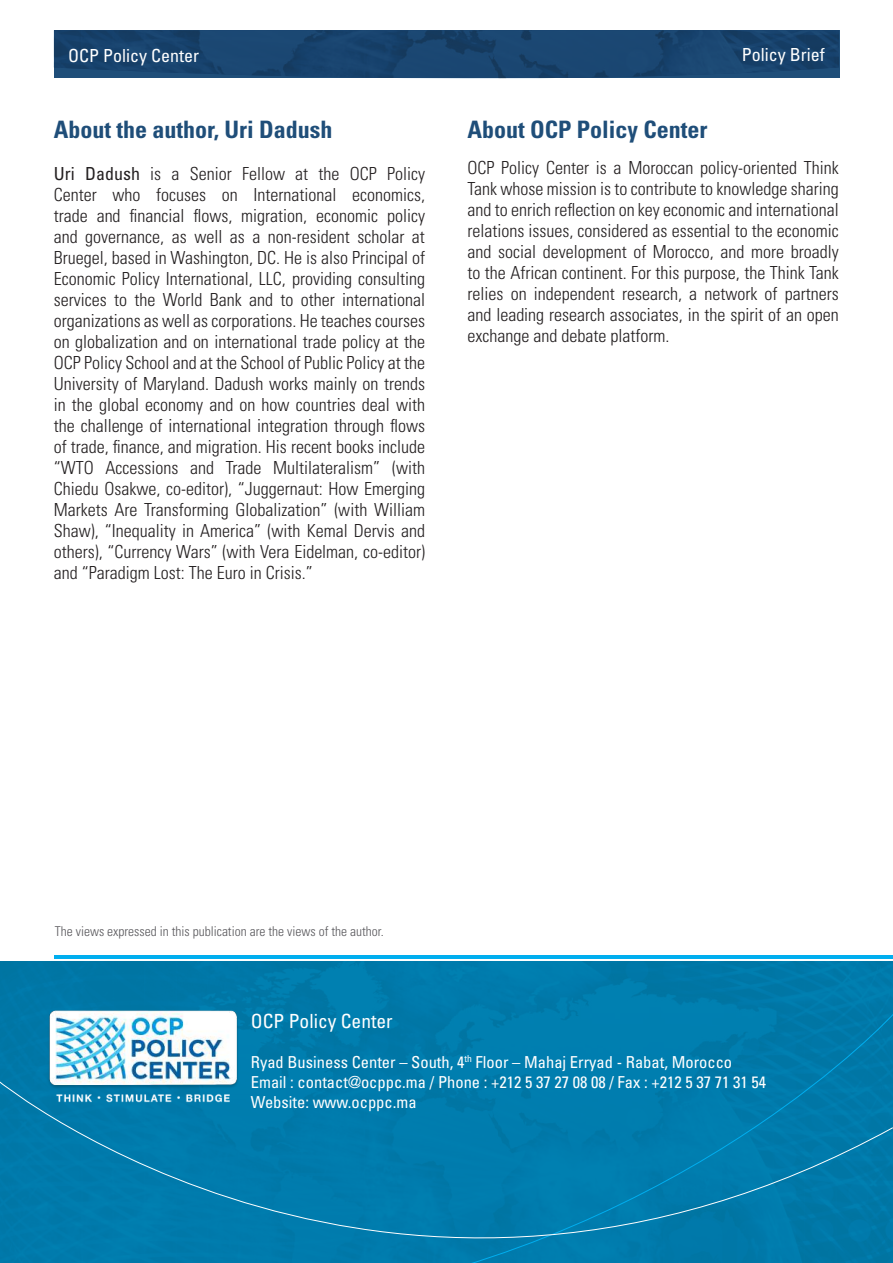
<style>
.page{position:relative;width:893px;height:1263px;background:#fff}
.page>*{position:absolute;margin:0;border:0;box-sizing:border-box;transform-origin:0 0}
.t1{font:700 condensed 24px "Univers LT Std";color:#1f4e79}
.t2{font:condensed 19.5px "Univers LT Std";color:#fff}
.t3{font:300 condensed 18px/21px "Univers LT Std";color:#231f20;text-align:justify}
.t4{font:condensed 18px "Univers LT Std";color:#fff}
.t5{font:condensed 16.5px/19.8px "Univers LT Std";color:#fff}
.t6{font:300 condensed 13.5px "Univers LT Std";color:#59585c}
.s1{font-weight:400}
</style>
<div class="page">
<img style="left:54px;top:30px;width:785px;height:49px">
<div style="left:292px;top:962px;width:601px;height:119px;background:#007aac"></div>
<hr style="left:54px;top:955px;width:839px;height:4px;background:#00aeef">
<svg style="left:333px;top:1014px;width:560px;height:67px;background:#007bac"></svg>
<div style="left:0;top:1081px;width:893px;height:182px;background:#007bad"></div>
<img style="left:0;top:962px;width:292px;height:188px">
<p class="t4" style="left:68px;top:44px;width:133px">OCP Policy Center</p>
<p class="t4" style="left:742px;top:43px;width:84px">Policy Brief</p>
<h1 class="t1" style="left:54px;top:114px;width:280px">About the author, Uri Dadush</h1>
<p class="t3" style="left:54px;top:163px;width:373px"><span class="s1">Uri Dadush</span> is a Senior Fellow at the OCP Policy Center who focuses on International economics, trade and financial flows, migration, economic policy and governance, as well as a non-resident scholar at Bruegel, based in Washington, DC. He is also Principal of Economic Policy International, LLC, providing consulting services to the World Bank and to other international organizations as well as corporations. He teaches courses on globalization and on international trade policy at the OCP Policy School and at the School of Public Policy at the University of Maryland. Dadush works mainly on trends in the global economy and on how countries deal with the challenge of international integration through flows of trade, finance, and migration. His recent books include “WTO Accessions and Trade Multilateralism” (with Chiedu Osakwe, co-editor), “Juggernaut: How Emerging Markets Are Transforming Globalization” (with William Shaw), “Inequality in America” (with Kemal Dervis and others), “Currency Wars” (with Vera Eidelman, co-editor) and “Paradigm Lost: The Euro in Crisis.”</p>
<h1 class="t1" style="left:468px;top:114px;width:242px">About OCP Policy Center</h1>
<p class="t3" style="left:468px;top:157px;width:373px">OCP Policy Center is a Moroccan policy-oriented Think Tank whose mission is to contribute to knowledge sharing and to enrich reflection on key economic and international relations issues, considered as essential to the economic and social development of Morocco, and more broadly to the African continent. For this purpose, the Think Tank relies on independent research, a network of partners and leading research associates, in the spirit of an open exchange and debate platform.</p>
<p class="t6" style="left:55px;top:923px;width:330px">The views expressed in this publication are the views of the author.</p>
<p class="t2" style="left:251px;top:1009px;width:143px">OCP Policy Center</p>
<p class="t5" style="left:251px;top:1052px;width:517px">Ryad Business Center – South, 4<sup>th</sup> Floor – Mahaj Erryad - Rabat, Morocco<br>Email : contact@ocppc.ma / Phone : +212 5 37 27 08 08 / Fax : +212 5 37 71 31 54<br>Website: www.ocppc.ma</p>
</div>
